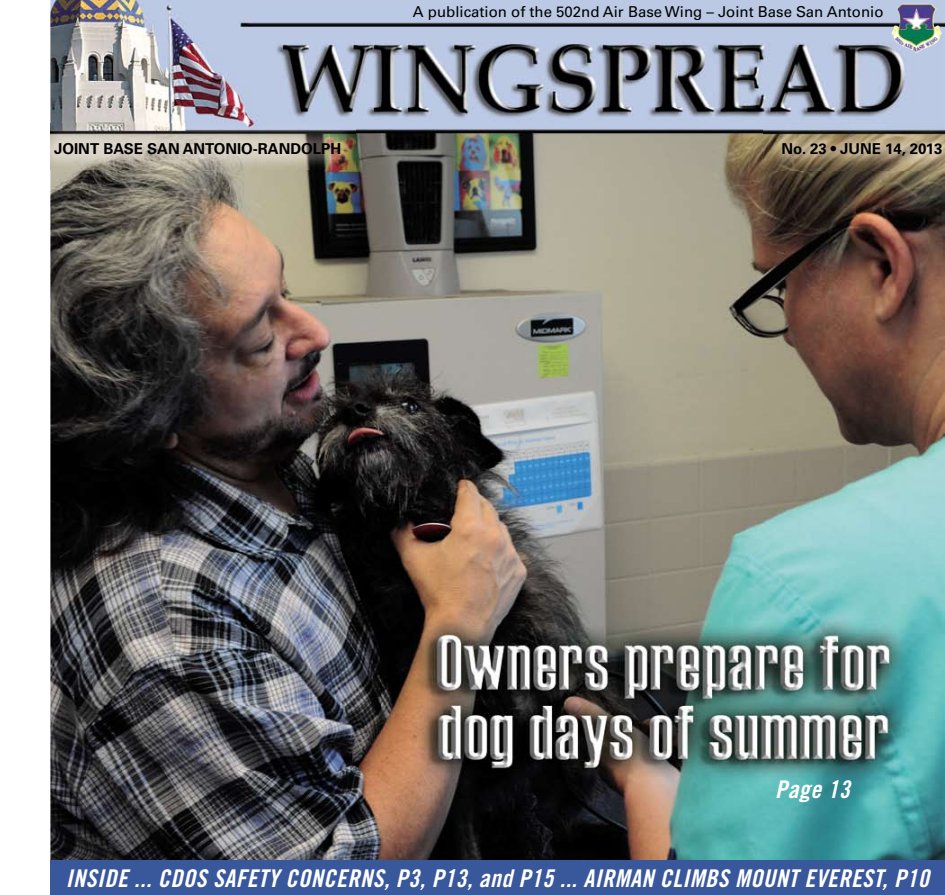
<style>
.page{position:relative;width:945px;height:895px;background:#fff}
.page>*{position:absolute;margin:0;border:0;box-sizing:border-box;transform-origin:0 0}
.t1{font:24.38px "Trade Gothic Bold Cond Twenty Obl";letter-spacing:.02em;color:#fff}
.t2{font:15px "Univers";color:#000}
.t3{font:700 15px "Univers";color:#000}
</style>
<div class="page">
<img style="left:50px;top:0;width:895px;height:860px">
<img style="left:50px;top:123px;width:305px;height:46px">
<img style="left:764px;top:124px;width:181px;height:46px">
<img style="left:892px;top:4px;width:24px;height:49px">
<div style="left:50px;top:860px;width:895px;height:35px;background:#39579b"></div>
<p class="t2" style="left:413px;top:3px;width:472px">A publication of the 502nd Air Base Wing – Joint Base San Antonio</p>
<p class="t3" style="left:54px;top:140px;width:289px">JOINT BASE SAN ANTONIO-RANDOLPH</p>
<p class="t3" style="left:782px;top:140px;width:162px">No. 23 • JUNE 14, 2013</p>
<p class="t1" style="left:775px;top:774px;width:76px">Page 13</p>
<p class="t1" style="left:66px;top:863px;width:865px">INSIDE ... CDOS SAFETY CONCERNS, P3, P13, and P15 ... AIRMAN CLIMBS MOUNT EVEREST, P10</p>
</div>
